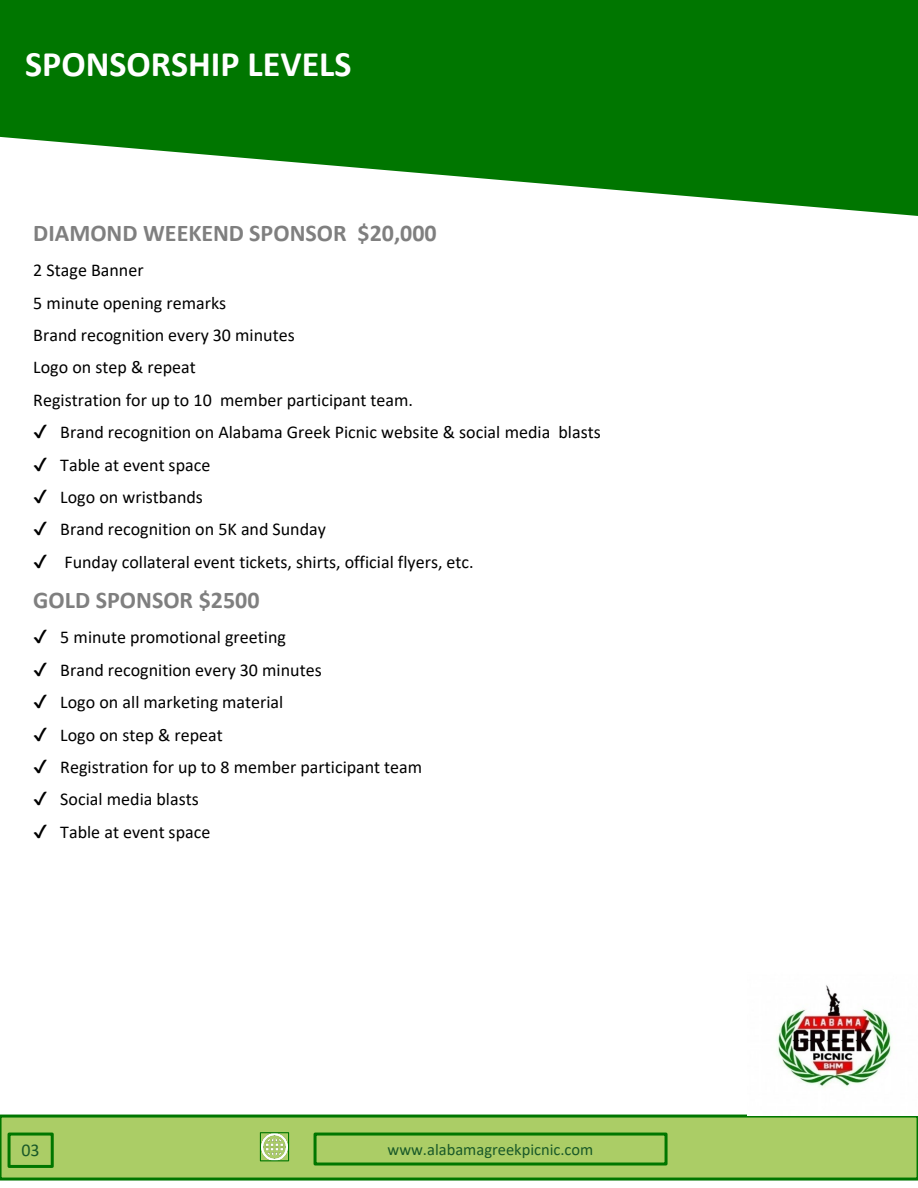
<style>
.page{position:relative;width:918px;height:1188px;background:#fff}
.page>*{position:absolute;margin:0;border:0;box-sizing:border-box;transform-origin:0 0}
.t1{font:700 36px "Calibri";color:#fff}
.t2{font:700 24px "Calibri";color:#7f7f7f}
.t3{font:18px "Calibri";color:#000}
.t4{font:18px "Calibri";color:#195928}
.t5{font:16.5px "Calibri";color:#195928}
</style>
<div class="page">
<svg style="left:0;top:0;width:918px;height:216px;fill:#007600"></svg>
<svg style="left:0;top:1115px;width:918px;height:66px;background:#9bc55d"></svg>
<div style="left:314px;top:1133px;width:354px;height:33px;border:3px solid #007600"></div>
<img style="left:262px;top:1134px;width:25px;height:25px">
<div style="left:260px;top:1132px;width:29px;height:29px;border:1px solid #007600"></div>
<div style="left:8px;top:1133px;width:46px;height:35px;border:3px solid #007600"></div>
<img style="left:747px;top:985px;width:171px;height:131px">
<p class="t1" style="left:25px;top:39px;width:328px">SPONSORSHIP LEVELS</p>
<p class="t2" style="left:33px;top:216px;width:405px">DIAMOND WEEKEND SPONSOR $20,000</p>
<p class="t3" style="left:33px;top:258px;width:112px">2 Stage Banner</p>
<p class="t3" style="left:33px;top:290px;width:194px">5 minute opening remarks</p>
<p class="t3" style="left:33px;top:323px;width:263px">Brand recognition every 30 minutes</p>
<p class="t3" style="left:33px;top:355px;width:164px">Logo on step &amp; repeat</p>
<p class="t3" style="left:33px;top:387px;width:381px">Registration for up to 10 member participant team.</p>
<p class="t3" style="left:33px;top:420px;width:569px">✔ Brand recognition on Alabama Greek Picnic website &amp; social media blasts</p>
<p class="t3" style="left:33px;top:452px;width:179px">✔ Table at event space</p>
<p class="t3" style="left:33px;top:485px;width:171px">✔ Logo on wristbands</p>
<p class="t3" style="left:33px;top:517px;width:294px">✔ Brand recognition on 5K and Sunday</p>
<p class="t3" style="left:33px;top:549px;width:442px">✔ Funday collateral event tickets, shirts, official flyers, etc.</p>
<p class="t2" style="left:33px;top:583px;width:228px">GOLD SPONSOR $2500</p>
<p class="t3" style="left:33px;top:625px;width:254px">✔ 5 minute promotional greeting</p>
<p class="t3" style="left:33px;top:657px;width:290px">✔ Brand recognition every 30 minutes</p>
<p class="t3" style="left:33px;top:690px;width:252px">✔ Logo on all marketing material</p>
<p class="t3" style="left:33px;top:722px;width:191px">✔ Logo on step &amp; repeat</p>
<p class="t3" style="left:33px;top:755px;width:390px">✔ Registration for up to 8 member participant team</p>
<p class="t3" style="left:33px;top:787px;width:167px">✔ Social media blasts</p>
<p class="t3" style="left:33px;top:819px;width:179px">✔ Table at event space</p>
<p class="t4" style="left:22px;top:1138px;width:20px">03</p>
<p class="t5" style="left:388px;top:1138px;width:207px">www.alabamagreekpicnic.com</p>
</div>
